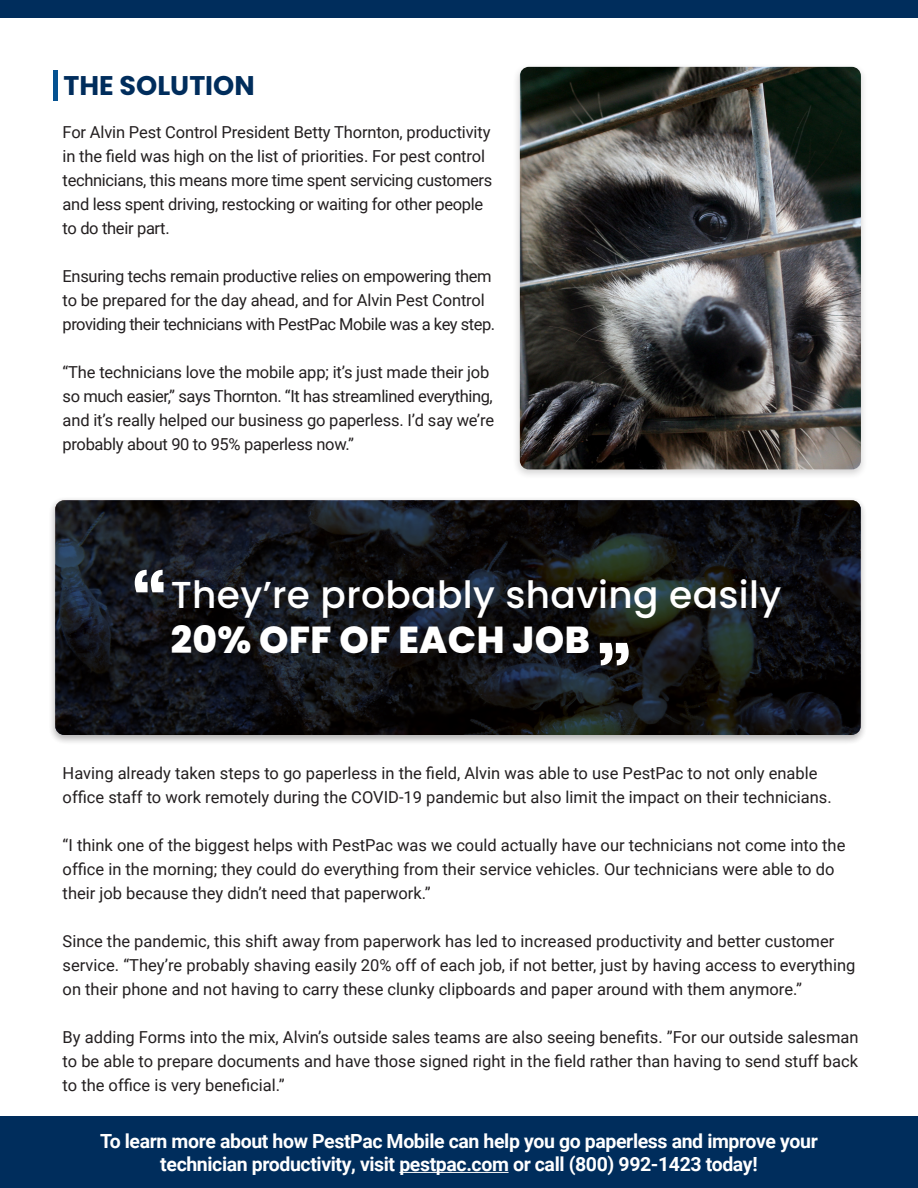
<style>
.page{position:relative;width:918px;height:1188px;background:#fff}
.page>*{position:absolute;margin:0;border:0;box-sizing:border-box;transform-origin:0 0}
.t1{font:500 37.5px/45px "Poppins";letter-spacing:.01em;color:#fff}
.t2{font:700 27px "Poppins";color:#002d5c}
.t3{font:700 19.5px/23.4px "Roboto";letter-spacing:-.02em;color:#fff;text-align:center}
.t4{font:16.5px/24px "Roboto";color:#231f20}
.t5{font:16.5px/24px "Roboto";letter-spacing:-.02em;color:#231f20}
.s1{font-weight:800}
</style>
<div class="page">
<div style="left:48px;top:496px;width:820px;height:249px;background:#231f20;opacity:.2"></div>
<svg style="left:55px;top:500px;width:806px;height:235px;background:#121418"></svg>
<div style="left:0;top:0;width:917px;height:18px;background:#002d5c"></div>
<svg style="left:135px;top:570px;width:29px;height:22px"></svg>
<svg style="left:600px;top:643px;width:29px;height:22px"></svg>
<div style="left:513px;top:63px;width:355px;height:417px;background:#231f20;opacity:.2"></div>
<img style="left:520px;top:67px;width:341px;height:403px">
<div style="left:53px;top:70px;width:5px;height:31px;background:#055291"></div>
<div style="left:0;top:1117px;width:917px;height:71px;background:#002d5c"></div>
<hr style="left:399px;top:1172px;width:110px;height:1px;background:#fff">
<p class="t2" style="left:64px;top:70px;width:193px">THE SOLUTION</p>
<p class="t5" style="left:63px;top:120px;width:431px">For Alvin Pest Control President Betty Thornton, productivity in the field was high on the list of priorities. For pest control technicians, this means more time spent servicing customers and less spent driving, restocking or waiting for other people to do their part.</p>
<p class="t5" style="left:63px;top:264px;width:434px">Ensuring techs remain productive relies on empowering them to be prepared for the day ahead, and for Alvin Pest Control providing their technicians with PestPac Mobile was a key step.</p>
<p class="t4" style="left:63px;top:360px;width:433px">“The technicians love the mobile app; it’s just made their job so much easier,” says Thornton. “It has streamlined everything, and it’s really helped our business go paperless. I’d say we’re probably about 90 to 95% paperless now.”</p>
<p class="t1" style="left:171px;top:573px;width:612px">They’re probably shaving easily<br><span class="s1">20% OFF OF EACH JOB</span></p>
<p class="t4" style="left:63px;top:760px;width:771px">Having already taken steps to go paperless in the field, Alvin was able to use PestPac to not only enable office staff to work remotely during the COVID-19 pandemic but also limit the impact on their technicians.</p>
<p class="t4" style="left:63px;top:832px;width:784px">“I think one of the biggest helps with PestPac was we could actually have our technicians not come into the office in the morning; they could do everything from their service vehicles. Our technicians were able to do their job because they didn’t need that paperwork.”</p>
<p class="t4" style="left:63px;top:928px;width:794px">Since the pandemic, this shift away from paperwork has led to increased productivity and better customer service. “They’re probably shaving easily 20% off of each job, if not better, just by having access to everything on their phone and not having to carry these clunky clipboards and paper around with them anymore.”</p>
<p class="t4" style="left:63px;top:1024px;width:798px;text-align:justify">By adding Forms into the mix, Alvin’s outside sales teams are also seeing benefits. ”For our outside salesman to be able to prepare documents and have those signed right in the field rather than having to send stuff back to the office is very beneficial.”</p>
<p class="t3" style="left:100px;top:1128px;width:719px">To learn more about how PestPac Mobile can help you go paperless and improve your technician productivity, visit pestpac.com or call (800) 992-1423 today!</p>
</div>
